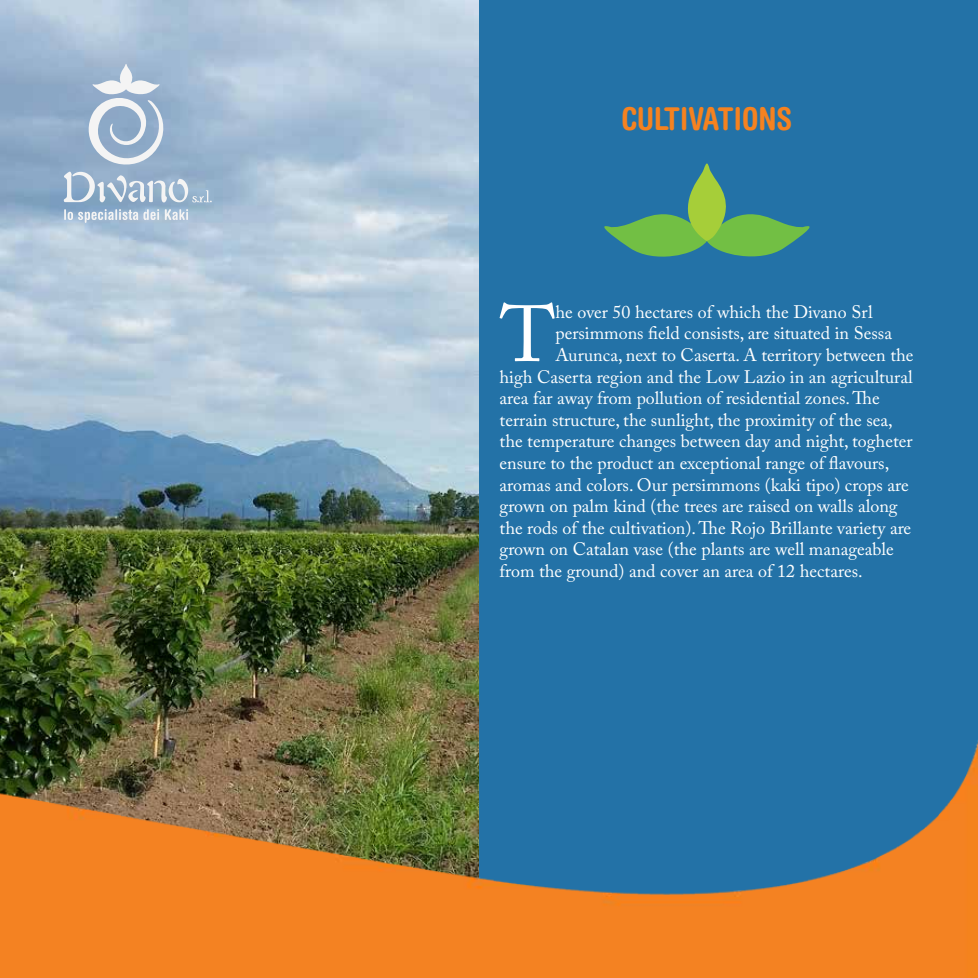
<style>
.page{position:relative;width:978px;height:978px;background:#2372a7}
.page>*{position:absolute;margin:0;border:0;box-sizing:border-box;transform-origin:0 0}
.t1{font:78.75px "Adobe Caslon Pro";color:#fff}
.t2{font:700 condensed 31.5px "Helvetica Rounded LT Std";color:#f58220}
.t3{font:18px "Adobe Caslon Pro";color:#fff}
</style>
<div class="page">
<img style="left:0;top:0;width:478px;height:733px">
<img style="left:0;top:733px;width:978px;height:245px">
<svg style="left:64px;top:63px;width:148px;height:139px;background:#a4bbd2"></svg>
<svg style="left:64px;top:209px;width:74px;height:14px"></svg>
<svg style="left:144px;top:209px;width:15px;height:11px"></svg>
<svg style="left:165px;top:209px;width:23px;height:11px"></svg>
<svg style="left:604px;top:163px;width:206px;height:94px"></svg>
<h2 class="t2" style="left:622px;top:99px;width:172px">CULTIVATIONS</h2>
<h1 class="t1" style="left:500px;top:288px;width:57px">T</h1>
<p class="t3" style="left:555px;top:301px;width:319px">he over 50 hectares of which the Divano Srl</p>
<p class="t3" style="left:555px;top:323px;width:338px">persimmons field consists, are situated in Sessa</p>
<p class="t3" style="left:555px;top:344px;width:359px">Aurunca, next to Caserta. A territory between the</p>
<p class="t3" style="left:500px;top:366px;width:415px">high Caserta region and the Low Lazio in an agricultural</p>
<p class="t3" style="left:500px;top:387px;width:382px">area far away from pollution of residential zones. The</p>
<p class="t3" style="left:500px;top:409px;width:395px">terrain structure, the sunlight, the proximity of the sea,</p>
<p class="t3" style="left:500px;top:431px;width:414px">the temperature changes between day and night, togheter</p>
<p class="t3" style="left:500px;top:452px;width:391px">ensure to the product an exceptional range of flavours,</p>
<p class="t3" style="left:500px;top:474px;width:411px">aromas and colors. Our persimmons (kaki tipo) crops are</p>
<p class="t3" style="left:500px;top:495px;width:400px">grown on palm kind (the trees are raised on walls along</p>
<p class="t3" style="left:500px;top:517px;width:413px">the rods of the cultivation). The Rojo Brillante variety are</p>
<p class="t3" style="left:500px;top:539px;width:396px">grown on Catalan vase (the plants are well manageable</p>
<p class="t3" style="left:500px;top:560px;width:365px">from the ground) and cover an area of 12 hectares.</p>
</div>
